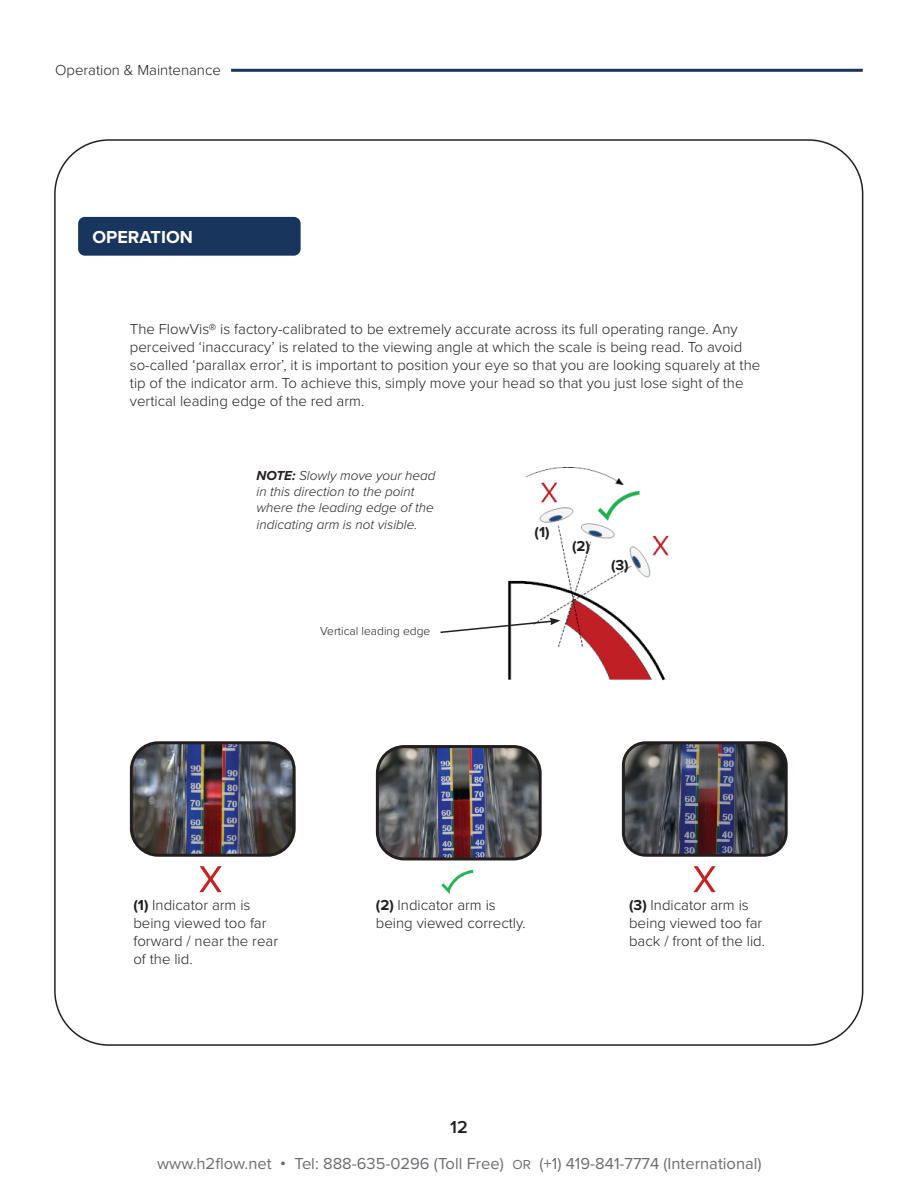
<style>
.page{position:relative;width:918px;height:1188px;background:#fff}
.page>*{position:absolute;margin:0;border:0;box-sizing:border-box;transform-origin:0 0}
.t1{font:700 18px "Proxima Nova";color:#fff}
.t2{font:600 18px "Proxima Nova";color:#231f20}
.t3{font:16.5px "Proxima Nova";color:#6c6d70}
.t4{font:300 15px/18px "Proxima Nova";color:#231f20}
.t5{font:700 15px "Proxima Nova";color:#231f20}
.t6{font:italic 300 13.5px/16.2px "Proxima Nova";color:#231f20}
.t7{font:300 12px "Proxima Nova";color:#231f20}
.s1{font-weight:700}
.s2{font-weight:600}
.s3{font-size:13.5px}
</style>
<div class="page">
<hr style="left:231px;top:69px;width:632px;height:3px;background:#17355d">
<div style="left:78px;top:217px;width:223px;height:39px;background:#17355d;border-radius:7px"></div>
<img style="left:508px;top:466px;width:161px;height:215px">
<svg style="left:440px;top:618px;width:120px;height:16px"></svg>
<img style="left:377px;top:749px;width:161px;height:110px">
<div style="left:376px;top:745px;width:166px;height:115px;border:3px solid #231f20;border-radius:27px"></div>
<img style="left:134px;top:745px;width:158px;height:108px">
<div style="left:130px;top:741px;width:166px;height:116px;border:3px solid #231f20;border-radius:27px"></div>
<img style="left:626px;top:745px;width:158px;height:108px">
<div style="left:622px;top:741px;width:166px;height:116px;border:3px solid #231f20;border-radius:22px"></div>
<img style="left:441px;top:870px;width:33px;height:25px">
<img style="left:199px;top:866px;width:23px;height:27px">
<img style="left:693px;top:866px;width:23px;height:27px">
<p class="t4" style="left:55px;top:60px;width:167px">Operation &amp; Maintenance</p>
<p class="t1" style="left:92px;top:223px;width:102px">OPERATION</p>
<p class="t4" style="left:130px;top:319px;width:632px">The FlowVis® is factory-calibrated to be extremely accurate across its full operating range. Any perceived ‘inaccuracy’ is related to the viewing angle at which the scale is being read. To avoid so-called ‘parallax error’, it is important to position your eye so that you are looking squarely at the tip of the indicator arm. To achieve this, simply move your head so that you just lose sight of the vertical leading edge of the red arm.</p>
<p class="t6" style="left:257px;top:467px;width:181px"><span class="s1">NOTE:</span> Slowly move your head in this direction to the point where the leading edge of the indicating arm is not visible.</p>
<p class="t7" style="left:320px;top:622px;width:112px">Vertical leading edge</p>
<p class="t5" style="left:535px;top:521px;width:17px">(1)</p>
<p class="t5" style="left:572px;top:535px;width:19px">(2)</p>
<p class="t5" style="left:611px;top:554px;width:19px">(3)</p>
<p class="t4" style="left:133px;top:895px;width:146px"><span class="s1">(1)</span> Indicator arm is being viewed too far forward / near the rear of the lid.</p>
<p class="t4" style="left:376px;top:895px;width:151px"><span class="s1">(2)</span> Indicator arm is being viewed correctly.</p>
<p class="t4" style="left:629px;top:895px;width:138px"><span class="s1">(3)</span> Indicator arm is being viewed too far back / front of the lid.</p>
<p class="t2" style="left:450px;top:1114px;width:19px">12</p>
<p class="t3" style="left:157px;top:1151px;width:606px">www.h2flow.net <span class="s2">•</span> Tel: 888-635-0296 (Toll Free) <span class="s3">OR</span> (+1) 419-841-7774 (International)</p>
</div>
